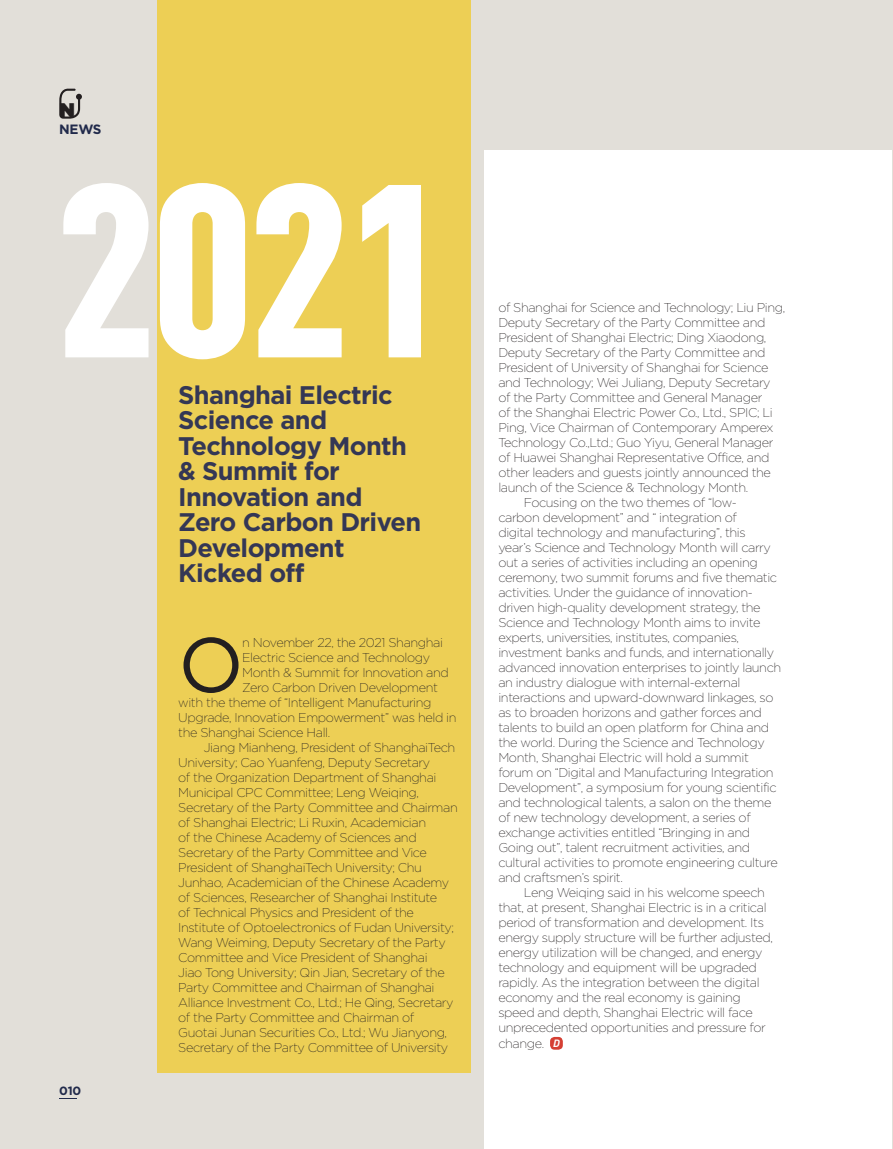
<style>
.page{position:relative;width:893px;height:1149px;background:#fff}
.page>*{position:absolute;margin:0;border:0;box-sizing:border-box;transform-origin:0 0}
.t1{font:900 241.95px "DIN Cond";color:#fff}
.t2{font:77.1px "Gotham";color:#231f20}
.t3{font:700 25.5px/25.5px "Gotham";letter-spacing:-.025em;color:#343755}
.t4{font:900 19.65px "Gotham";color:#231f20}
.t5{font:700 13.5px "Gotham";color:#212a4b}
.t6{font:200 12.75px "Gotham";letter-spacing:-.03em;color:#231f20}
.t7{font:700 12px "Gotham";color:#212a4b}
.s1{font-family:"DIN";font-weight:700;font-style:italic;font-size:10.5px;color:#fff}
</style>
<div class="page">
<div style="left:0;top:0;width:893px;height:1148px;background:#e2dfd9"></div>
<svg style="left:59px;top:1098px;width:18px;height:1px"></svg>
<div style="left:484px;top:150px;width:408px;height:998px;background:#fff"></div>
<div style="left:158px;top:0;width:313px;height:1071px;background:#edcf55"></div>
<svg style="left:59px;top:89px;width:23px;height:30px"></svg>
<div style="left:550px;top:1036px;width:13px;height:13px;background:#d53f33;border-radius:4px"></div>
<h3 class="t4" style="left:60px;top:96px;width:17px">N</h3>
<p class="t5" style="left:59px;top:120px;width:44px">NEWS</p>
<h1 class="t1" style="left:55px;top:119px;width:394px">2021</h1>
<h3 class="t3" style="left:178px;top:382px;width:245px">Shanghai Electric<br>Science and<br>Technology Month &amp; Summit for<br>Innovation and<br>Zero Carbon Driven<br>Development<br>Kicked off</h3>
<p class="t7" style="left:59px;top:1082px;width:23px">010</p>
<h2 class="t2" style="left:178px;top:622px;width:67px">O</h2>
<p class="t6" style="left:242px;top:635px;width:202px">n November 22, the 2021 Shanghai</p>
<p class="t6" style="left:242px;top:650px;width:189px">Electric Science and Technology</p>
<p class="t6" style="left:242px;top:665px;width:208px">Month &amp; Summit for Innovation and</p>
<p class="t6" style="left:242px;top:680px;width:197px">Zero Carbon Driven Development</p>
<p class="t6" style="left:178px;top:695px;width:255px">with the theme of “Intelligent Manufacturing</p>
<p class="t6" style="left:178px;top:710px;width:280px">Upgrade, Innovation Empowerment” was held in</p>
<p class="t6" style="left:178px;top:725px;width:154px">the Shanghai Science Hall.</p>
<p class="t6" style="left:204px;top:740px;width:253px">Jiang Mianheng, President of ShanghaiTech</p>
<p class="t6" style="left:178px;top:755px;width:253px">University; Cao Yuanfeng, Deputy Secretary</p>
<p class="t6" style="left:178px;top:770px;width:260px">of the Organization Department of Shanghai</p>
<p class="t6" style="left:178px;top:785px;width:242px">Municipal CPC Committee; Leng Weiqing,</p>
<p class="t6" style="left:178px;top:800px;width:281px">Secretary of the Party Committee and Chairman</p>
<p class="t6" style="left:178px;top:815px;width:249px">of Shanghai Electric; Li Ruxin, Academician</p>
<p class="t6" style="left:178px;top:830px;width:240px">of the Chinese Academy of Sciences and</p>
<p class="t6" style="left:178px;top:845px;width:250px">Secretary of the Party Committee and Vice</p>
<p class="t6" style="left:178px;top:860px;width:245px">President of ShanghaiTech University; Chu</p>
<p class="t6" style="left:178px;top:875px;width:272px">Junhao, Academician of the Chinese Academy</p>
<p class="t6" style="left:178px;top:890px;width:261px">of Sciences, Researcher of Shanghai Institute</p>
<p class="t6" style="left:178px;top:905px;width:237px">of Technical Physics and President of the</p>
<p class="t6" style="left:178px;top:920px;width:277px">Institute of Optoelectronics of Fudan University;</p>
<p class="t6" style="left:178px;top:935px;width:269px">Wang Weiming, Deputy Secretary of the Party</p>
<p class="t6" style="left:178px;top:950px;width:251px">Committee and Vice President of Shanghai</p>
<p class="t6" style="left:178px;top:965px;width:268px">Jiao Tong University; Qin Jian, Secretary of the</p>
<p class="t6" style="left:178px;top:980px;width:258px">Party Committee and Chairman of Shanghai</p>
<p class="t6" style="left:178px;top:995px;width:277px">Alliance Investment Co., Ltd.; He Qing, Secretary</p>
<p class="t6" style="left:178px;top:1010px;width:238px">of the Party Committee and Chairman of</p>
<p class="t6" style="left:178px;top:1025px;width:270px">Guotai Junan Securities Co., Ltd.; Wu Jianyong,</p>
<p class="t6" style="left:178px;top:1040px;width:272px">Secretary of the Party Committee of University</p>
<p class="t6" style="left:498px;top:301px;width:288px">of Shanghai for Science and Technology; Liu Ping,</p>
<p class="t6" style="left:498px;top:316px;width:269px">Deputy Secretary of the Party Committee and</p>
<p class="t6" style="left:498px;top:331px;width:269px">President of Shanghai Electric; Ding Xiaodong,</p>
<p class="t6" style="left:498px;top:345px;width:269px">Deputy Secretary of the Party Committee and</p>
<p class="t6" style="left:498px;top:360px;width:272px">President of University of Shanghai for Science</p>
<p class="t6" style="left:498px;top:375px;width:274px">and Technology; Wei Juliang, Deputy Secretary</p>
<p class="t6" style="left:498px;top:390px;width:265px">of the Party Committee and General Manager</p>
<p class="t6" style="left:498px;top:405px;width:276px">of the Shanghai Electric Power Co., Ltd., SPIC; Li</p>
<p class="t6" style="left:498px;top:420px;width:277px">Ping, Vice Chairman of Contemporary Amperex</p>
<p class="t6" style="left:498px;top:435px;width:277px">Technology Co.,Ltd.; Guo Yiyu, General Manager</p>
<p class="t6" style="left:498px;top:450px;width:273px">of Huawei Shanghai Representative Office, and</p>
<p class="t6" style="left:498px;top:465px;width:274px">other leaders and guests jointly announced the</p>
<p class="t6" style="left:498px;top:480px;width:251px">launch of the Science &amp; Technology Month.</p>
<p class="t6" style="left:524px;top:495px;width:214px">Focusing on the two themes of “low-</p>
<p class="t6" style="left:498px;top:510px;width:240px">carbon development” and “ integration of</p>
<p class="t6" style="left:498px;top:525px;width:249px">digital technology and manufacturing”, this</p>
<p class="t6" style="left:498px;top:540px;width:274px">year’s Science and Technology Month will carry</p>
<p class="t6" style="left:498px;top:555px;width:261px">out a series of activities including an opening</p>
<p class="t6" style="left:498px;top:570px;width:280px">ceremony, two summit forums and five thematic</p>
<p class="t6" style="left:498px;top:585px;width:256px">activities. Under the guidance of innovation-</p>
<p class="t6" style="left:498px;top:600px;width:264px">driven high-quality development strategy, the</p>
<p class="t6" style="left:498px;top:615px;width:264px">Science and Technology Month aims to invite</p>
<p class="t6" style="left:498px;top:630px;width:242px">experts, universities, institutes, companies,</p>
<p class="t6" style="left:498px;top:645px;width:277px">investment banks and funds, and internationally</p>
<p class="t6" style="left:498px;top:660px;width:284px">advanced innovation enterprises to jointly launch</p>
<p class="t6" style="left:498px;top:675px;width:244px">an industry dialogue with internal-external</p>
<p class="t6" style="left:498px;top:690px;width:277px">interactions and upward-downward linkages, so</p>
<p class="t6" style="left:498px;top:705px;width:265px">as to broaden horizons and gather forces and</p>
<p class="t6" style="left:498px;top:720px;width:272px">talents to build an open platform for China and</p>
<p class="t6" style="left:498px;top:735px;width:268px">the world. During the Science and Technology</p>
<p class="t6" style="left:498px;top:750px;width:252px">Month, Shanghai Electric will hold a summit</p>
<p class="t6" style="left:498px;top:765px;width:277px">forum on “Digital and Manufacturing Integration</p>
<p class="t6" style="left:498px;top:780px;width:280px">Development”, a symposium for young scientific</p>
<p class="t6" style="left:498px;top:795px;width:275px">and technological talents, a salon on the theme</p>
<p class="t6" style="left:498px;top:810px;width:254px">of new technology development, a series of</p>
<p class="t6" style="left:498px;top:825px;width:253px">exchange activities entitled “Bringing in and</p>
<p class="t6" style="left:498px;top:840px;width:253px">Going out”, talent recruitment activities, and</p>
<p class="t6" style="left:498px;top:855px;width:281px">cultural activities to promote engineering culture</p>
<p class="t6" style="left:498px;top:870px;width:126px">and craftsmen’s spirit.</p>
<p class="t6" style="left:524px;top:885px;width:243px">Leng Weiqing said in his welcome speech</p>
<p class="t6" style="left:498px;top:900px;width:270px">that, at present, Shanghai Electric is in a critical</p>
<p class="t6" style="left:498px;top:915px;width:267px">period of transformation and development. Its</p>
<p class="t6" style="left:498px;top:930px;width:276px">energy supply structure will be further adjusted,</p>
<p class="t6" style="left:498px;top:945px;width:266px">energy utilization will be changed, and energy</p>
<p class="t6" style="left:498px;top:960px;width:260px">technology and equipment will be upgraded</p>
<p class="t6" style="left:498px;top:975px;width:263px">rapidly. As the integration between the digital</p>
<p class="t6" style="left:498px;top:990px;width:244px">economy and the real economy is gaining</p>
<p class="t6" style="left:498px;top:1005px;width:256px">speed and depth, Shanghai Electric will face</p>
<p class="t6" style="left:498px;top:1020px;width:269px">unprecedented opportunities and pressure for</p>
<p class="t6" style="left:498px;top:1035px;width:63px">change. <span class="s1">D</span></p>
</div>
